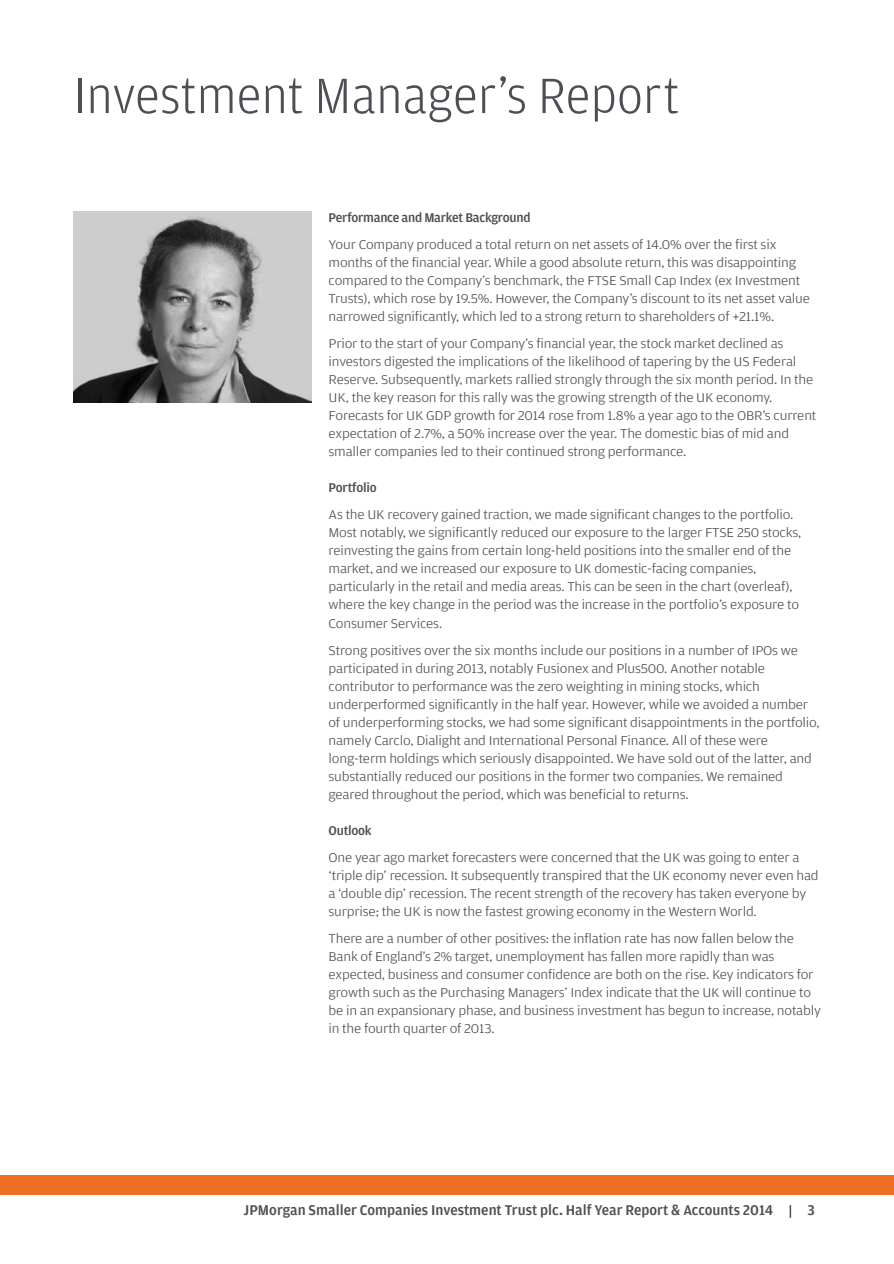
<style>
.page{position:relative;width:894px;height:1264px;background:#fff}
.page>*{position:absolute;margin:0;border:0;box-sizing:border-box;transform-origin:0 0}
.t1{font:300 52.5px "Amplitude";color:#4d4e53}
.t2{font:500 15px "Amplitude";color:#4d4e53}
.t3{font:300 13.5px/18px "Amplitude Wide";letter-spacing:-.015em;color:#4d4e53}
.s1{font-family:"Amplitude";font-weight:500}
</style>
<div class="page">
<svg style="left:789px;top:1205px;width:1px;height:12px"></svg>
<div style="left:1px;top:1174px;width:892px;height:19px;background:#ee6f23"></div>
<img style="left:73px;top:211px;width:238px;height:192px">
<svg style="left:0;top:1175px;width:1px;height:18px"></svg>
<p class="t1" style="left:73px;top:64px;width:607px">Investment Manager’s Report</p>
<p class="t3" style="left:328px;top:204px;width:449px;line-height:27px"><span class="s1">Performance and Market Background<br></span>Your Company produced a total return on net assets of 14.0% over the first six</p>
<p class="t3" style="left:328px;top:253px;width:482px">months of the financial year. While a good absolute return, this was disappointing compared to the Company’s benchmark, the FTSE Small Cap Index (ex Investment Trusts), which rose by 19.5%. However, the Company’s discount to its net asset value narrowed significantly, which led to a strong return to shareholders of +21.1%.</p>
<p class="t3" style="left:328px;top:334px;width:489px">Prior to the start of your Company’s financial year, the stock market declined as investors digested the implications of the likelihood of tapering by the US Federal Reserve. Subsequently, markets rallied strongly through the six month period. In the UK, the key reason for this rally was the growing strength of the UK economy.<br>Forecasts for UK GDP growth for 2014 rose from 1.8% a year ago to the OBR’s current expectation of 2.7%, a 50% increase over the year. The domestic bias of mid and smaller companies led to their continued strong performance.</p>
<p class="t3" style="left:328px;top:474px;width:466px;line-height:27px"><span class="s1">Portfolio<br></span>As the UK recovery gained traction, we made significant changes to the portfolio.</p>
<p class="t3" style="left:328px;top:523px;width:474px">Most notably, we significantly reduced our exposure to the larger FTSE 250 stocks, reinvesting the gains from certain long-held positions into the smaller end of the market, and we increased our exposure to UK domestic-facing companies, particularly in the retail and media areas. This can be seen in the chart (overleaf), where the key change in the period was the increase in the portfolio’s exposure to Consumer Services.</p>
<p class="t3" style="left:328px;top:640px;width:492px">Strong positives over the six months include our positions in a number of IPOs we participated in during 2013, notably Fusionex and Plus500. Another notable contributor to performance was the zero weighting in mining stocks, which underperformed significantly in the half year. However, while we avoided a number of underperforming stocks, we had some significant disappointments in the portfolio, namely Carclo, Dialight and International Personal Finance. All of these were long-term holdings which seriously disappointed. We have sold out of the latter, and substantially reduced our positions in the former two companies. We remained geared throughout the period, which was beneficial to returns.</p>
<p class="t3" style="left:328px;top:816px;width:472px;line-height:27px"><span class="s1">Outlook<br></span>One year ago market forecasters were concerned that the UK was going to enter a</p>
<p class="t3" style="left:328px;top:865px;width:491px">‘triple dip’ recession. It subsequently transpired that the UK economy never even had a ‘double dip’ recession. The recent strength of the recovery has taken everyone by surprise; the UK is now the fastest growing economy in the Western World.</p>
<p class="t3" style="left:328px;top:928px;width:493px">There are a number of other positives: the inflation rate has now fallen below the Bank of England’s 2% target, unemployment has fallen more rapidly than was expected, business and consumer confidence are both on the rise. Key indicators for growth such as the Purchasing Managers’ Index indicate that the UK will continue to be in an expansionary phase, and business investment has begun to increase, notably in the fourth quarter of 2013.</p>
<p class="t2" style="left:243px;top:1200px;width:531px">JPMorgan Smaller Companies Investment Trust plc. Half Year Report &amp; Accounts 2014</p>
<p class="t2" style="left:807px;top:1200px;width:9px">3</p>
</div>
